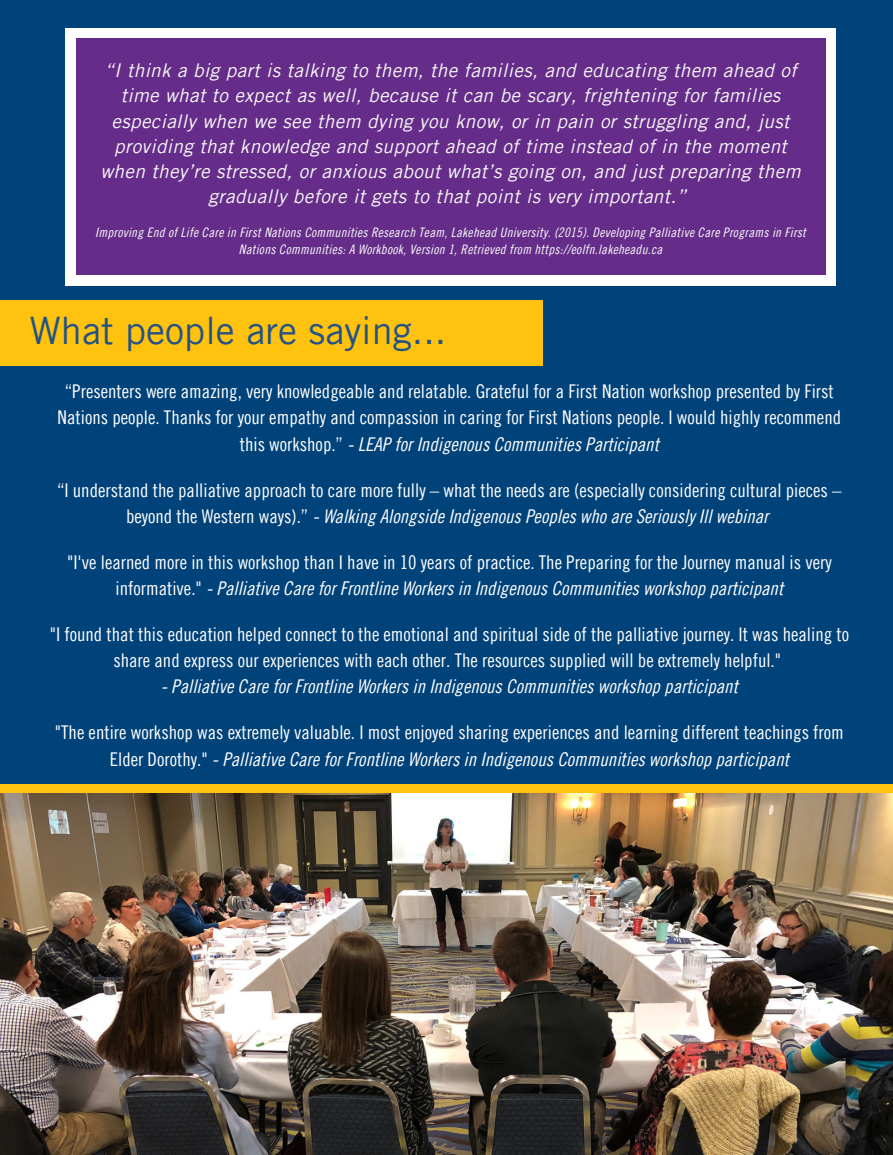
<style>
.page{position:relative;width:893px;height:1155px;background:#fff}
.page>*{position:absolute;margin:0;border:0;box-sizing:border-box;transform-origin:0 0}
.t1{font:37.95px "Trade Gothic LT Pro";color:#245285}
.t2{font:18.9px/26.2px "Trade Gothic LT Pro Cn 18";color:#fff;text-align:center}
.t3{font:18.9px "Trade Gothic LT Pro Cn 18 Obl";color:#fff}
.t4{font:italic 18.9px/25.2px "Trade Gothic LT Pro";letter-spacing:.02em;color:#faf9fa;text-align:center}
.t5{font:13.2px/17.5px "Trade Gothic LT Pro Cn 18 Obl";letter-spacing:.02em;color:#faf9fa;text-align:center}
.s1{font-family:"Trade Gothic LT Pro Cn 18"}
</style>
<div class="page">
<div style="left:0;top:0;width:892px;height:1155px;background:#00427a"></div>
<img style="left:0;top:792px;width:892px;height:363px">
<div style="left:66px;top:28px;width:770px;height:258px;background:#fff"></div>
<div style="left:76px;top:39px;width:749px;height:236px;background:#652d89"></div>
<div style="left:0;top:785px;width:892px;height:7px;background:#ffc20e"></div>
<div style="left:0;top:300px;width:542px;height:66px;background:#ffc20e"></div>
<p class="t4" style="left:101px;top:58px;width:701px">“I think a big part is talking to them, the families, and educating them ahead of time what to expect as well, because it can be scary, frightening for families especially when we see them dying you know, or in pain or struggling and, just providing that knowledge and support ahead of time instead of in the moment when they’re stressed, or anxious about what’s going on, and just preparing them gradually before it gets to that point is very important.”</p>
<p class="t5" style="left:95px;top:224px;width:712px">Improving End of Life Care in First Nations Communities Research Team, Lakehead University. (2015). Developing Palliative Care Programs in First<br>Nations Communities: A Workbook, Version 1, Retrieved from https://eolfn.lakeheadu.ca</p>
<h1 class="t1" style="left:29px;top:308px;width:418px">What people are saying...</h1>
<p class="t2" style="left:58px;top:378px;width:785px">“Presenters were amazing, very knowledgeable and relatable. Grateful for a First Nation workshop presented by First<br>Nations people. Thanks for your empathy and compassion in caring for First Nations people. I would highly recommend</p>
<p class="t3" style="left:240px;top:433px;width:420px"><span class="s1">this workshop.”</span> - LEAP for Indigenous Communities Participant</p>
<p class="t2" style="left:57px;top:477px;width:786px">“I understand the palliative approach to care more fully – what the needs are (especially considering cultural pieces –</p>
<p class="t3" style="left:126px;top:505px;width:644px"><span class="s1">beyond the Western ways).”</span> - Walking Alongside Indigenous Peoples who are Seriously Ill webinar</p>
<p class="t2" style="left:67px;top:549px;width:766px">"I've learned more in this workshop than I have in 10 years of practice. The Preparing for the Journey manual is very</p>
<p class="t3" style="left:115px;top:577px;width:669px"><span class="s1">informative."</span> - Palliative Care for Frontline Workers in Indigenous Communities workshop participant</p>
<p class="t2" style="left:50px;top:621px;width:800px">"I found that this education helped connect to the emotional and spiritual side of the palliative journey. It was healing to share and express our experiences with each other. The resources supplied will be extremely helpful."</p>
<p class="t3" style="left:161px;top:675px;width:578px">- Palliative Care for Frontline Workers in Indigenous Communities workshop participant</p>
<p class="t2" style="left:55px;top:719px;width:790px">"The entire workshop was extremely valuable. I most enjoyed sharing experiences and learning different teachings from</p>
<p class="t3" style="left:110px;top:748px;width:680px"><span class="s1">Elder Dorothy."</span> - Palliative Care for Frontline Workers in Indigenous Communities workshop participant</p>
</div>
